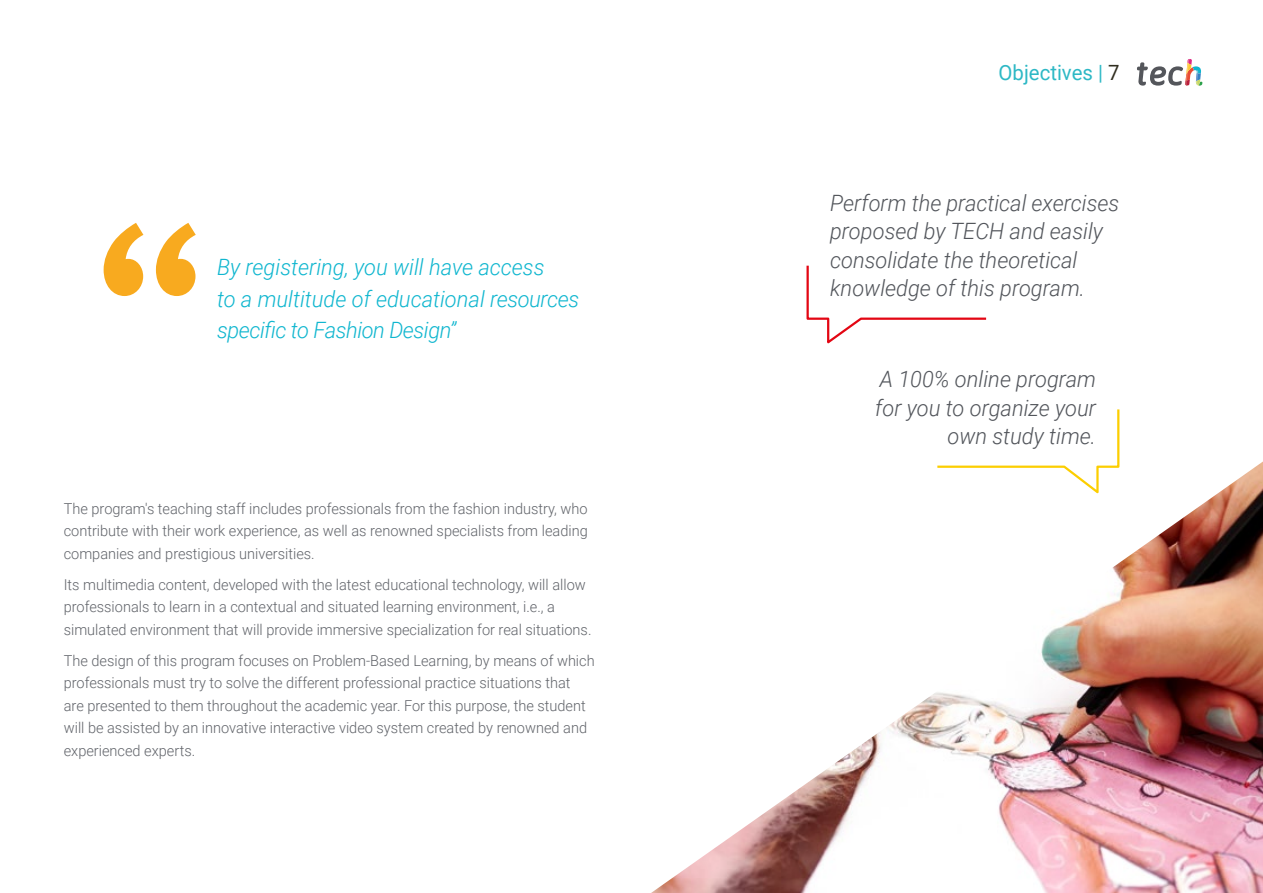
<style>
.page{position:relative;width:1263px;height:893px;background:#fff}
.page>*{position:absolute;margin:0;border:0;box-sizing:border-box;transform-origin:0 0}
.t1{font:italic 300 22.5px/28.5px "Roboto";color:#52555b;text-align:right}
.t2{font:italic 300 22.5px/31.5px "Roboto";color:#0fb6cf}
.t3{font:21px "Roboto";color:#2db8c5}
.t4{font:300 15px/22.5px "Roboto";color:#61646a}
.s1{color:#312e20}
</style>
<div class="page">
<svg style="left:104px;top:223px;width:92px;height:73px"></svg>
<svg style="left:1117px;top:409px;width:3px;height:52px"></svg>
<svg style="left:806px;top:265px;width:181px;height:79px"></svg>
<svg style="left:1137px;top:59px;width:65px;height:27px"></svg>
<img style="left:651px;top:461px;width:612px;height:432px">
<h1 class="t2" style="left:217px;top:251px;width:364px">By registering, you will have access<br>to a multitude of educational resources specific to Fashion Design”</h1>
<p class="t4" style="left:64px;top:497px;width:525px;text-align:justify">The program's teaching staff includes professionals from the fashion industry, who contribute with their work experience, as well as renowned specialists from leading companies and prestigious universities.</p>
<p class="t4" style="left:64px;top:573px;width:529px">Its multimedia content, developed with the latest educational technology, will allow professionals to learn in a contextual and situated learning environment, i.e., a simulated environment that will provide immersive specialization for real situations.</p>
<p class="t4" style="left:64px;top:649px;width:532px">The design of this program focuses on Problem-Based Learning, by means of which professionals must try to solve the different professional practice situations that<br>are presented to them throughout the academic year. For this purpose, the student will be assisted by an innovative interactive video system created by renowned and experienced experts.</p>
<h2 class="t3" style="left:998px;top:57px;width:122px">Objectives | <span class="s1">7</span></h2>
<h1 class="t1" style="left:830px;top:188px;width:291px;text-align:left">Perform the practical exercises proposed by TECH and easily consolidate the theoretical knowledge of this program.</h1>
<h1 class="t1" style="left:875px;top:364px;width:222px">A 100% online program for you to organize your own study time.</h1>
</div>
